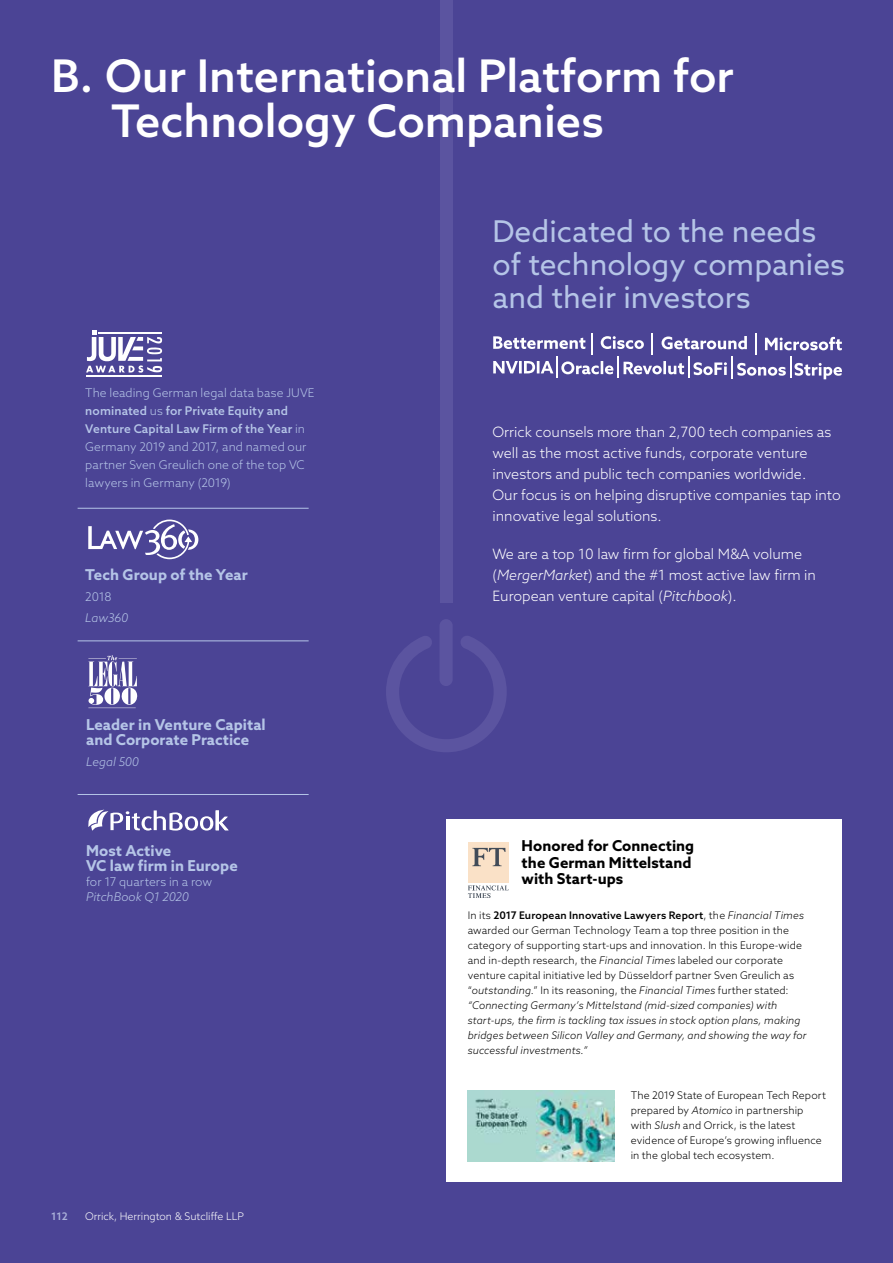
<style>
.page{position:relative;width:893px;height:1263px;background:#4b4495}
.page>*{position:absolute;margin:0;border:0;box-sizing:border-box;transform-origin:0 0}
.t1{font:500 45px/45px "Azo Sans";color:#fff}
.t2{font:30px/33px "Azo Sans";color:#b5c5e7}
.t3{font:700 15px/15px "Azo Sans";letter-spacing:.005em;color:#b5c5e7}
.t4{font:700 15px/16.5px "Azo Sans";letter-spacing:.005em;color:#000}
.t5{font:300 14.25px/21px "Azo Sans";color:#fff}
.t6{font:300 12px/18px "Azo Sans";letter-spacing:.005em;color:#b5c5e7}
.t7{font:italic 300 12px "Azo Sans";color:#b5c5e7}
.t8{font:300 10.5px/15px "Azo Sans";letter-spacing:.01em;color:#000}
.t9{font:300 10.5px "Azo Sans";color:#fff}
.t10{font:500 10.5px "Azo Sans";color:#abb1da}
.s1{font-weight:500}
.s2{font-style:italic}
</style>
<div class="page">
<div style="left:446px;top:819px;width:396px;height:363px;background:#fff"></div>
<div style="left:440px;top:0;width:13px;height:602px;background:#5b54a0"></div>
<svg style="left:386px;top:636px;width:121px;height:116px"></svg>
<div style="left:440px;top:619px;width:13px;height:67px;background:#5b54a0;border-radius:7px"></div>
<div style="left:468px;top:842px;width:41px;height:41px;background:#fae1c7"></div>
<svg style="left:472px;top:848px;width:33px;height:18px"></svg>
<svg style="left:468px;top:885px;width:41px;height:13px"></svg>
<img style="left:468px;top:1091px;width:147px;height:70px">
<svg style="left:88px;top:519px;width:110px;height:40px"></svg>
<svg style="left:88px;top:655px;width:49px;height:54px"></svg>
<svg style="left:88px;top:809px;width:141px;height:22px"></svg>
<hr style="left:78px;top:508px;width:231px;height:1px;background:#b5c5e7">
<hr style="left:78px;top:640px;width:231px;height:1px;background:#b5c5e7">
<hr style="left:78px;top:794px;width:231px;height:1px;background:#b5c5e7">
<hr style="left:86px;top:376px;width:76px;height:1px;background:#fff">
<svg style="left:86px;top:330px;width:76px;height:43px"></svg>
<svg style="left:493px;top:333px;width:349px;height:46px"></svg>
<h1 class="t1" style="left:111px;top:53px;width:624px;text-indent:-60px">B. Our International Platform for<br>Technology Companies</h1>
<p class="t6" style="left:85px;top:383px;width:231px">The leading German legal data base JUVE <span class="s1">nominated</span> us <span class="s1">for Private Equity and Venture Capital Law Firm of the Year</span> in Germany 2019 and 2017, and named our partner Sven Greulich one of the top VC lawyers in Germany (2019)</p>
<h3 class="t3" style="left:85px;top:567px;width:164px">Tech Group of the Year</h3>
<p class="t6" style="left:85px;top:587px;width:28px">2018</p>
<p class="t7" style="left:85px;top:610px;width:44px">Law360</p>
<h3 class="t3" style="left:86px;top:717px;width:181px">Leader in Venture Capital and Corporate Practice</h3>
<p class="t7" style="left:86px;top:754px;width:54px">Legal 500</p>
<h3 class="t3" style="left:86px;top:843px;width:153px">Most Active<br>VC law firm in Europe</h3>
<p class="t6" style="left:86px;top:873px;width:128px">for 17 quarters in a row</p>
<p class="t7" style="left:86px;top:889px;width:104px">PitchBook Q1 2020</p>
<p class="t10" style="left:51px;top:1209px;width:18px">112</p>
<p class="t9" style="left:85px;top:1210px;width:160px">Orrick, Herrington &amp; Sutcliffe LLP</p>
<h2 class="t2" style="left:492px;top:214px;width:354px">Dedicated to the needs of technology companies and their investors</h2>
<h3 class="t5" style="left:492px;top:421px;width:350px">Orrick counsels more than 2,700 tech companies as well as the most active funds, corporate venture investors and public tech companies worldwide.<br>Our focus is on helping disruptive companies tap into innovative legal solutions.</h3>
<h3 class="t5" style="left:492px;top:543px;width:325px">We are a top 10 law firm for global M&amp;A volume (<span class="s2">MergerMarket</span>) and the #1 most active law firm in<br>European venture capital (<span class="s2">Pitchbook</span>).</h3>
<h3 class="t4" style="left:522px;top:837px;width:174px">Honored for Connecting the German Mittelstand with Start-ups</h3>
<p class="t8" style="left:468px;top:907px;width:340px">In its <span class="s1">2017 European Innovative Lawyers Report</span>, the <span class="s2">Financial Times </span>awarded our German Technology Team a top three position in the category of supporting start-ups and innovation. In this Europe-wide and in-depth research, the <span class="s2">Financial Times</span> labeled our corporate venture capital initiative led by Düsseldorf partner Sven Greulich as “<span class="s2">outstanding.</span>” In its reasoning, the <span class="s2">Financial Times</span> further stated: <span class="s2">“Connecting Germany’s Mittelstand (mid-sized companies) with start-ups, the firm is tackling tax issues in stock option plans, making bridges between Silicon Valley and Germany, and showing the way for successful investments.”</span></p>
<p class="t8" style="left:631px;top:1087px;width:197px">The 2019 State of European Tech Report prepared by <span class="s2">Atomico</span> in partnership with <span class="s2">Slush</span> and Orrick, is the latest evidence of Europe’s growing influence in the global tech ecosystem.</p>
</div>
